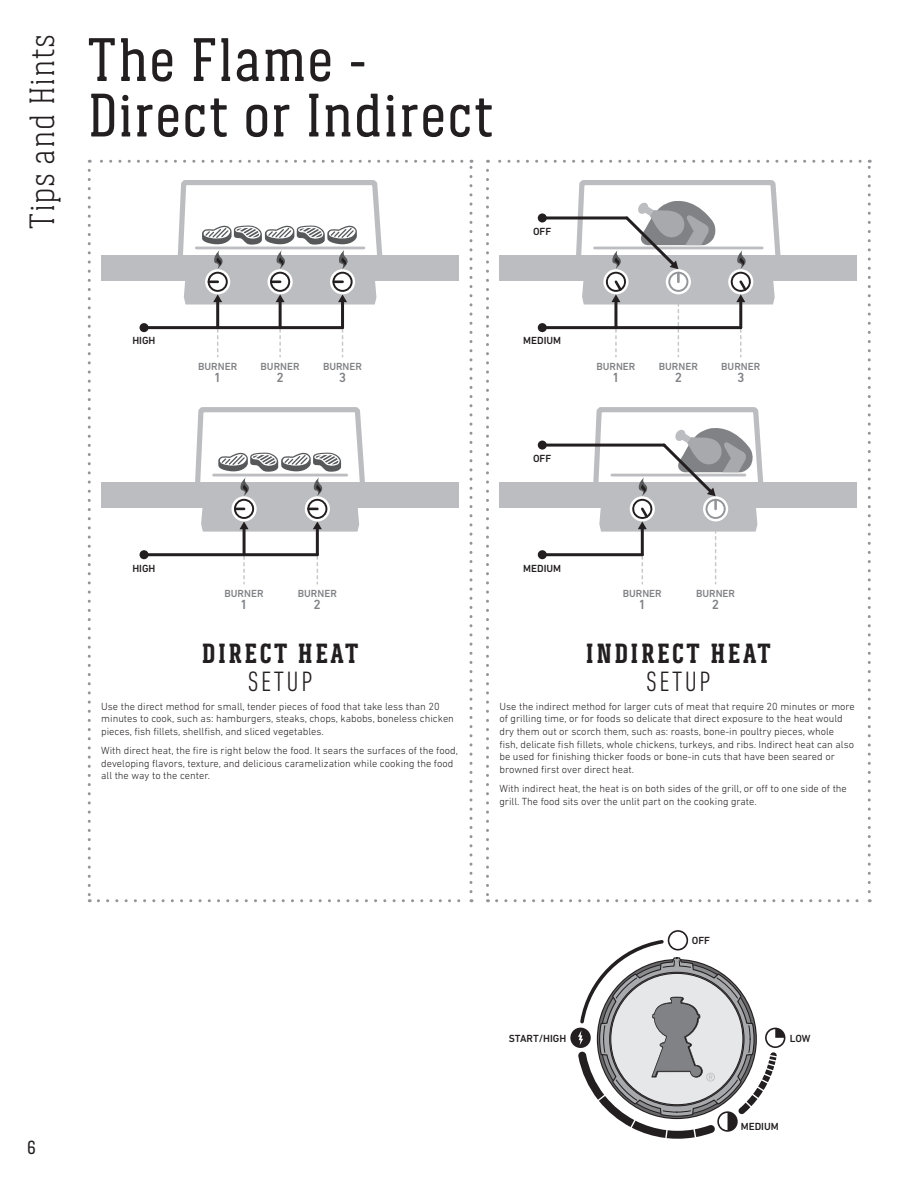
<style>
.page{position:relative;width:918px;height:1188px;background:#fff}
.page>*{position:absolute;margin:0;border:0;box-sizing:border-box;transform-origin:0 0}
.t1{font:63px/55.5px "Weber Serif";letter-spacing:.015em;color:#231f20}
.t2{font:300 36px "Weber Serif";letter-spacing:.02em;color:#231f20}
.t3{font:700 28.5px "Weber Serif";letter-spacing:.09em;color:#231f20}
.t4{font:300 condensed 28.5px "DIN Next LT Pro";letter-spacing:.09em;color:#231f20}
.t5{font:19.5px "Weber Serif";color:#231f20}
.t6{font:500 13.5px "DIN Next LT Pro";color:#808285}
.t7{font:300 10.5px/12.6px "DIN Next LT Pro";color:#231f20}
.t8{font:500 10.5px "DIN Next LT Pro";color:#808285}
.t9{font:500 10.5px "DIN Next LT Pro";color:#231f20}
</style>
<div class="page">
<svg style="left:88px;top:170px;width:3px;height:732px"></svg>
<svg style="left:98px;top:899px;width:374px;height:3px"></svg>
<svg style="left:470px;top:160px;width:2px;height:732px"></svg>
<svg style="left:89px;top:160px;width:373px;height:3px"></svg>
<div style="left:101px;top:255px;width:358px;height:26px;background:#bcbdc0"></div>
<hr style="left:144px;top:326px;width:199px;height:3px;background:#231f20">
<div style="left:140px;top:323px;width:9px;height:9px;background:#231f20;border-radius:50%"></div>
<div style="left:101px;top:482px;width:358px;height:26px;background:#bcbdc0"></div>
<hr style="left:144px;top:553px;width:173px;height:3px;background:#231f20">
<div style="left:140px;top:550px;width:9px;height:9px;background:#231f20;border-radius:50%"></div>
<svg style="left:175px;top:180px;width:208px;height:177px"></svg>
<svg style="left:192px;top:407px;width:173px;height:177px"></svg>
<svg style="left:486px;top:170px;width:3px;height:732px"></svg>
<svg style="left:497px;top:899px;width:373px;height:3px"></svg>
<svg style="left:868px;top:160px;width:3px;height:732px"></svg>
<svg style="left:488px;top:160px;width:372px;height:3px"></svg>
<div style="left:570px;top:1028px;width:21px;height:20px;background:#231f20;border-radius:50%"></div>
<svg style="left:578px;top:930px;width:207px;height:209px"></svg>
<div style="left:499px;top:255px;width:358px;height:26px;background:#bcbdc0"></div>
<hr style="left:542px;top:326px;width:199px;height:3px;background:#231f20">
<div style="left:538px;top:323px;width:9px;height:9px;background:#231f20;border-radius:50%"></div>
<hr style="left:542px;top:216px;width:85px;height:3px;background:#231f20">
<div style="left:538px;top:213px;width:9px;height:9px;background:#231f20;border-radius:50%"></div>
<svg style="left:573px;top:180px;width:208px;height:177px"></svg>
<div style="left:499px;top:482px;width:358px;height:26px;background:#bcbdc0"></div>
<hr style="left:542px;top:553px;width:100px;height:3px;background:#231f20">
<div style="left:538px;top:550px;width:9px;height:9px;background:#231f20;border-radius:50%"></div>
<hr style="left:542px;top:444px;width:122px;height:3px;background:#231f20">
<div style="left:538px;top:441px;width:9px;height:9px;background:#231f20;border-radius:50%"></div>
<svg style="left:591px;top:407px;width:173px;height:177px"></svg>
<h2 class="t2" style="left:22px;top:229px;width:197px;rotate:-90deg">Tips and Hints</h2>
<h1 class="t1" style="left:88px;top:32px;width:407px">The Flame -<br>Direct or Indirect</h1>
<p class="t9" style="left:533px;top:225px;width:20px">OFF</p>
<p class="t9" style="left:132px;top:335px;width:25px">HIGH</p>
<p class="t9" style="left:523px;top:335px;width:39px">MEDIUM</p>
<p class="t8" style="left:198px;top:360px;width:41px">BURNER</p>
<p class="t6" style="left:214px;top:369px;width:9px">1</p>
<p class="t8" style="left:261px;top:360px;width:41px">BURNER</p>
<p class="t6" style="left:276px;top:369px;width:9px">2</p>
<p class="t8" style="left:323px;top:360px;width:41px">BURNER</p>
<p class="t6" style="left:339px;top:369px;width:9px">3</p>
<p class="t8" style="left:596px;top:360px;width:41px">BURNER</p>
<p class="t6" style="left:612px;top:369px;width:9px">1</p>
<p class="t8" style="left:659px;top:360px;width:41px">BURNER</p>
<p class="t6" style="left:675px;top:369px;width:9px">2</p>
<p class="t8" style="left:721px;top:360px;width:41px">BURNER</p>
<p class="t6" style="left:737px;top:369px;width:9px">3</p>
<p class="t9" style="left:533px;top:452px;width:20px">OFF</p>
<p class="t9" style="left:132px;top:562px;width:25px">HIGH</p>
<p class="t9" style="left:523px;top:562px;width:39px">MEDIUM</p>
<p class="t8" style="left:225px;top:587px;width:41px">BURNER</p>
<p class="t6" style="left:240px;top:597px;width:9px">1</p>
<p class="t8" style="left:298px;top:587px;width:41px">BURNER</p>
<p class="t6" style="left:314px;top:597px;width:9px">2</p>
<p class="t8" style="left:623px;top:587px;width:41px">BURNER</p>
<p class="t6" style="left:639px;top:597px;width:9px">1</p>
<p class="t8" style="left:696px;top:587px;width:41px">BURNER</p>
<p class="t6" style="left:712px;top:597px;width:9px">2</p>
<h3 class="t3" style="left:202px;top:637px;width:158px">DIRECT HEAT</h3>
<h3 class="t4" style="left:248px;top:665px;width:66px">SETUP</h3>
<p class="t7" style="left:101px;top:700px;width:354px">Use the direct method for small, tender pieces of food that take less than 20 minutes to cook, such as: hamburgers, steaks, chops, kabobs, boneless chicken pieces, fish fillets, shellfish, and sliced vegetables.</p>
<p class="t7" style="left:101px;top:744px;width:358px">With direct heat, the fire is right below the food. It sears the surfaces of the food, developing flavors, texture, and delicious caramelization while cooking the food all the way to the center.</p>
<h3 class="t3" style="left:586px;top:637px;width:186px">INDIRECT HEAT</h3>
<h3 class="t4" style="left:646px;top:665px;width:66px">SETUP</h3>
<p class="t7" style="left:500px;top:700px;width:357px">Use the indirect method for larger cuts of meat that require 20 minutes or more of grilling time, or for foods so delicate that direct exposure to the heat would dry them out or scorch them, such as: roasts, bone-in poultry pieces, whole fish, delicate fish fillets, whole chickens, turkeys, and ribs. Indirect heat can also be used for finishing thicker foods or bone-in cuts that have been seared or browned first over direct heat.</p>
<p class="t7" style="left:500px;top:782px;width:349px">With indirect heat, the heat is on both sides of the grill, or off to one side of the grill. The food sits over the unlit part on the cooking grate.</p>
<h3 class="t5" style="left:27px;top:1137px;width:10px">6</h3>
<p class="t9" style="left:509px;top:1032px;width:59px">START/HIGH</p>
<p class="t9" style="left:692px;top:934px;width:20px">OFF</p>
<p class="t9" style="left:790px;top:1032px;width:22px">LOW</p>
<p class="t9" style="left:741px;top:1120px;width:39px">MEDIUM</p>
</div>
